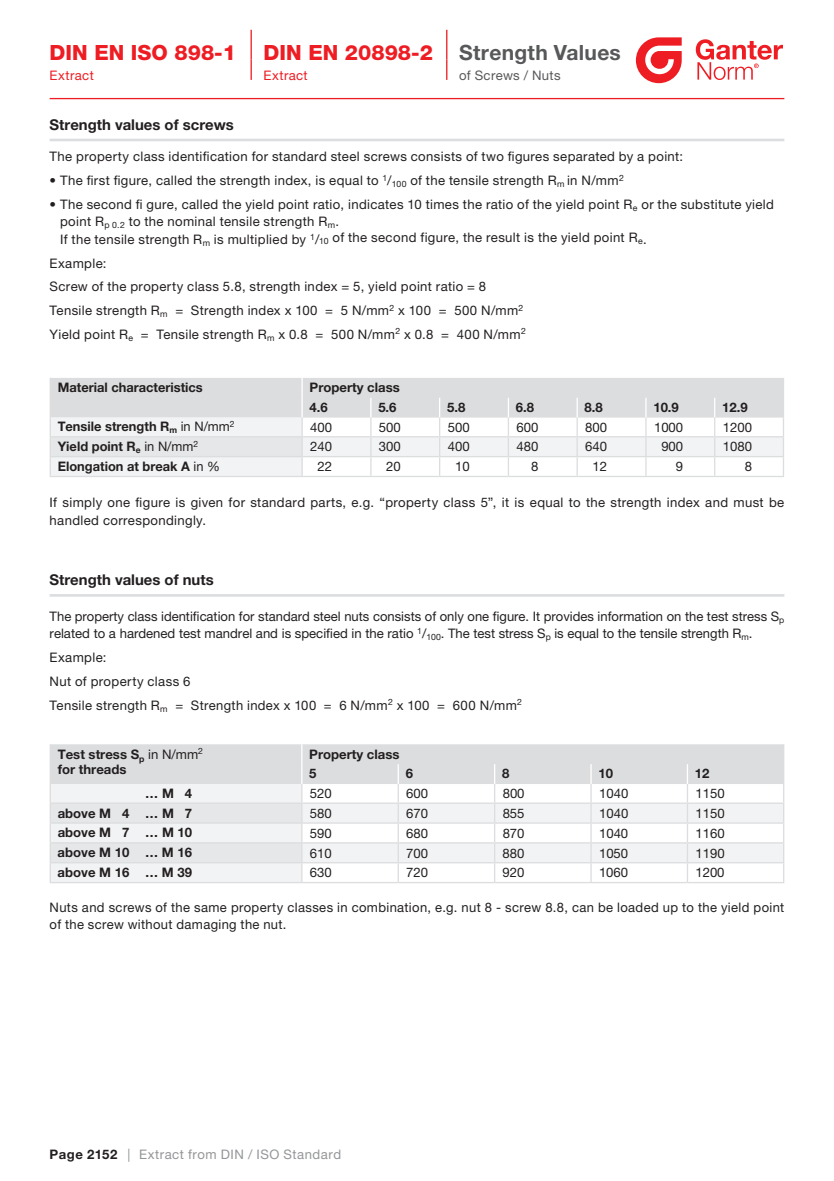
<style>
.page{position:relative;width:834px;height:1181px;background:#fff}
.page>*{position:absolute;margin:0;border:0;box-sizing:border-box;transform-origin:0 0}
.t1{font:700 21px "Helvetica Neue LTW1 G";letter-spacing:.015em;color:#57585a}
.t2{font:800 21px "Helvetica Neue LT Pro";color:#ee1d23}
.t3{font:700 14.88px "Helvetica Neue LTW1 G";color:#231f20}
.t4{font:13.12px/23.6px "Helvetica Neue LTW1 G";letter-spacing:.025em;color:#231f20}
.t5{font:700 13.12px/19.8px "Helvetica Neue LTW1 G";color:#231f20}
.t6{font:13.12px/17.5px "Helvetica Neue LTW1 G";color:#231f20}
.t7{font:13.12px "Helvetica Neue LTW1 G";letter-spacing:.04em;color:#939598}
.t8{font:13.12px "Helvetica Neue LTW1 G";letter-spacing:.03em;color:#ee1d23}
.t9{font:13.12px "Helvetica Neue LTW1 G";letter-spacing:.025em;color:#57585a}
.s1{font-family:"Helvetica Neue LT Pro";font-weight:800;color:#ee1d23}
.s2{font-size:8.58px}
.s3{font-weight:400}
.s4{font-weight:700;color:#231f20}
</style>
<div class="page">
<hr style="left:50px;top:98px;width:734px;height:1px;background:#ee1d23">
<svg style="left:635px;top:37px;width:46px;height:46px"></svg>
<svg style="left:695px;top:39px;width:87px;height:41px"></svg>
<hr style="left:250px;top:30px;width:2px;height:30px;background:#ee1d23">
<hr style="left:446px;top:30px;width:1px;height:30px;background:#ee1d23">
<hr style="left:250px;top:60px;width:2px;height:20px;background:#ee1d23">
<svg style="left:446px;top:60px;width:1px;height:20px"></svg>
<hr style="left:302px;top:476px;width:69px;height:1px;background:#dcdddf">
<hr style="left:371px;top:476px;width:68px;height:1px;background:#dcdddf">
<hr style="left:439px;top:476px;width:69px;height:1px;background:#dcdddf">
<hr style="left:508px;top:476px;width:69px;height:1px;background:#dcdddf">
<hr style="left:577px;top:476px;width:68px;height:1px;background:#dcdddf">
<hr style="left:645px;top:476px;width:69px;height:1px;background:#dcdddf">
<hr style="left:714px;top:476px;width:70px;height:1px;background:#dcdddf">
<hr style="left:50px;top:476px;width:252px;height:1px;background:#dcdddf">
<svg style="left:50px;top:378px;width:734px;height:98px"></svg>
<hr style="left:50px;top:436px;width:252px;height:1px;background:#dcdddf">
<hr style="left:302px;top:882px;width:96px;height:1px;background:#dcdddf">
<hr style="left:398px;top:882px;width:96px;height:1px;background:#dcdddf">
<hr style="left:494px;top:882px;width:97px;height:1px;background:#dcdddf">
<hr style="left:591px;top:882px;width:96px;height:1px;background:#dcdddf">
<hr style="left:687px;top:882px;width:97px;height:1px;background:#dcdddf">
<svg style="left:50px;top:744px;width:734px;height:138px"></svg>
<hr style="left:50px;top:882px;width:252px;height:1px;background:#dcdddf">
<hr style="left:50px;top:139px;width:734px;height:2px;background:#dcdddf">
<hr style="left:50px;top:594px;width:734px;height:3px;background:#dcdddf">
<h1 class="t2" style="left:50px;top:40px;width:188px">DIN EN ISO 898-1</h1>
<h1 class="t1" style="left:263px;top:39px;width:359px"><span class="s1">DIN EN 20898-2</span> Strength Values</h1>
<p class="t8" style="left:50px;top:67px;width:46px">Extract</p>
<p class="t8" style="left:263px;top:67px;width:46px">Extract</p>
<p class="t9" style="left:459px;top:67px;width:103px">of Screws / Nuts</p>
<p class="t3" style="left:50px;top:115px;width:186px">Strength values of screws</p>
<p class="t4" style="left:50px;top:145px;width:635px">The property class identification for standard steel screws consists of two figures separated by a point:</p>
<p class="t4" style="left:50px;top:168px;width:575px">• The first figure, called the strength index, is equal to <sup>1</sup>/<sub>100</sub> of the tensile strength R<sub>m</sub> in N/mm<sup>2</sup></p>
<p class="t4" style="left:60px;top:195px;width:715px;line-height:17.5px;text-indent:-10px">• The second fi gure, called the yield point ratio, indicates 10 times the ratio of the yield point R<sub>e</sub> or the substitute yield point R<sub>p</sub> <sub>0.2</sub> to the nominal tensile strength R<sub>m</sub>.</p>
<p class="t4" style="left:50px;top:225px;width:598px;line-height:25.4px;text-indent:10px">If the tensile strength R<sub>m</sub> is multiplied by <span class="s2">1</span>/<sub>10</sub> of the second figure, the result is the yield point R<sub>e</sub>.<br>Example:</p>
<p class="t4" style="left:50px;top:275px;width:477px">Screw of the property class 5.8, strength index = 5, yield point ratio = 8<br>Tensile strength R<sub>m</sub> = Strength index x 100 = 5 N/mm<sup>2</sup> x 100 = 500 N/mm<sup>2<br></sup>Yield point R<sub>e</sub> = Tensile strength R<sub>m</sub> x 0.8 = 500 N/mm<sup>2</sup> x 0.8 = 400 N/mm<sup>2</sup></p>
<p class="t5" style="left:58px;top:377px;width:146px">Material characteristics</p>
<p class="t5" style="left:309px;top:377px;width:92px">Property class<br>4.6</p>
<p class="t5" style="left:378px;top:397px;width:20px">5.6</p>
<p class="t5" style="left:447px;top:397px;width:20px">5.8</p>
<p class="t5" style="left:515px;top:397px;width:20px">6.8</p>
<p class="t5" style="left:584px;top:397px;width:20px">8.8</p>
<p class="t5" style="left:653px;top:397px;width:27px">10.9</p>
<p class="t5" style="left:722px;top:397px;width:27px">12.9</p>
<p class="t5" style="left:58px;top:416px;width:178px">Tensile strength R<sub>m</sub> <span class="s3">in N/mm</span><sup>2</sup></p>
<p class="t4" style="left:310px;top:415px;width:23px">400</p>
<p class="t4" style="left:379px;top:415px;width:23px">500</p>
<p class="t4" style="left:447px;top:415px;width:23px">500</p>
<p class="t4" style="left:516px;top:415px;width:23px">600</p>
<p class="t4" style="left:585px;top:415px;width:23px">800</p>
<p class="t4" style="left:654px;top:415px;width:31px">1000</p>
<p class="t4" style="left:722px;top:415px;width:31px">1200</p>
<p class="t5" style="left:58px;top:436px;width:142px">Yield point R<sub>e</sub> <span class="s3">in N/mm</span><sup>2</sup></p>
<p class="t4" style="left:310px;top:435px;width:23px">240</p>
<p class="t4" style="left:379px;top:435px;width:23px">300</p>
<p class="t4" style="left:447px;top:435px;width:23px">400</p>
<p class="t4" style="left:516px;top:435px;width:23px">480</p>
<p class="t4" style="left:585px;top:435px;width:23px">640</p>
<p class="t4" style="left:661px;top:435px;width:23px">900</p>
<p class="t4" style="left:722px;top:435px;width:31px">1080</p>
<p class="t5" style="left:58px;top:456px;width:164px">Elongation at break A <span class="s3">in %</span></p>
<p class="t4" style="left:317px;top:455px;width:16px">22</p>
<p class="t4" style="left:386px;top:455px;width:16px">20</p>
<p class="t4" style="left:455px;top:455px;width:16px">10</p>
<p class="t4" style="left:531px;top:455px;width:9px">8</p>
<p class="t4" style="left:592px;top:455px;width:16px">12</p>
<p class="t4" style="left:675px;top:455px;width:9px">9</p>
<p class="t4" style="left:744px;top:455px;width:9px">8</p>
<p class="t4" style="left:50px;top:493px;width:736px;line-height:17.5px">If simply one figure is given for standard parts, e.g. “property class 5”, it is equal to the strength index and must be handled correspondingly.</p>
<p class="t3" style="left:50px;top:570px;width:165px">Strength values of nuts</p>
<p class="t6" style="left:50px;top:607px;width:736px">The property class identification for standard steel nuts consists of only one figure. It provides information on the test stress S<sub>p </sub>related to a hardened test mandrel and is specified in the ratio <sup>1</sup>/<sub>100</sub>. The test stress S<sub>p</sub> is equal to the tensile strength R<sub>m</sub>.</p>
<p class="t4" style="left:50px;top:645px;width:474px">Example:<br>Nut of property class 6<br>Tensile strength R<sub>m</sub> = Strength index x 100 = 6 N/mm<sup>2</sup> x 100 = 600 N/mm<sup>2</sup></p>
<p class="t5" style="left:58px;top:746px;width:147px;line-height:14.9px">Test stress S<sub>p</sub> <span class="s3">in N/mm</span><sup>2 </sup>for threads</p>
<p class="t5" style="left:309px;top:744px;width:92px">Property class<br>5</p>
<p class="t5" style="left:405px;top:764px;width:9px">6</p>
<p class="t5" style="left:502px;top:764px;width:9px">8</p>
<p class="t5" style="left:598px;top:764px;width:16px">10</p>
<p class="t5" style="left:694px;top:764px;width:16px">12</p>
<p class="t5" style="left:145px;top:783px;width:48px">… M 4</p>
<p class="t4" style="left:310px;top:781px;width:23px">520</p>
<p class="t4" style="left:406px;top:781px;width:23px">600</p>
<p class="t4" style="left:502px;top:781px;width:23px">800</p>
<p class="t4" style="left:599px;top:781px;width:31px">1040</p>
<p class="t4" style="left:695px;top:781px;width:31px">1150</p>
<p class="t5" style="left:58px;top:803px;width:136px">above M 4 … M 7</p>
<p class="t4" style="left:310px;top:801px;width:23px">580</p>
<p class="t4" style="left:406px;top:801px;width:23px">670</p>
<p class="t4" style="left:502px;top:801px;width:23px">855</p>
<p class="t4" style="left:599px;top:801px;width:31px">1040</p>
<p class="t4" style="left:695px;top:801px;width:31px">1150</p>
<p class="t5" style="left:58px;top:822px;width:136px">above M 7 … M 10</p>
<p class="t4" style="left:310px;top:821px;width:23px">590</p>
<p class="t4" style="left:406px;top:821px;width:23px">680</p>
<p class="t4" style="left:502px;top:821px;width:23px">870</p>
<p class="t4" style="left:599px;top:821px;width:31px">1040</p>
<p class="t4" style="left:695px;top:821px;width:31px">1160</p>
<p class="t5" style="left:58px;top:842px;width:136px">above M 10 … M 16</p>
<p class="t4" style="left:310px;top:841px;width:23px">610</p>
<p class="t4" style="left:406px;top:841px;width:23px">700</p>
<p class="t4" style="left:502px;top:841px;width:23px">880</p>
<p class="t4" style="left:599px;top:841px;width:31px">1050</p>
<p class="t4" style="left:695px;top:841px;width:31px">1190</p>
<p class="t5" style="left:58px;top:862px;width:136px">above M 16 … M 39</p>
<p class="t4" style="left:310px;top:861px;width:23px">630</p>
<p class="t4" style="left:406px;top:861px;width:23px">720</p>
<p class="t4" style="left:502px;top:861px;width:23px">920</p>
<p class="t4" style="left:599px;top:861px;width:31px">1060</p>
<p class="t4" style="left:695px;top:861px;width:31px">1200</p>
<p class="t4" style="left:50px;top:898px;width:736px;line-height:17.5px">Nuts and screws of the same property classes in combination, e.g. nut 8 - screw 8.8, can be loaded up to the yield point of the screw without damaging the nut.</p>
<p class="t7" style="left:50px;top:1146px;width:293px"><span class="s4">Page 2152</span> | Extract from DIN / ISO Standard</p>
</div>
